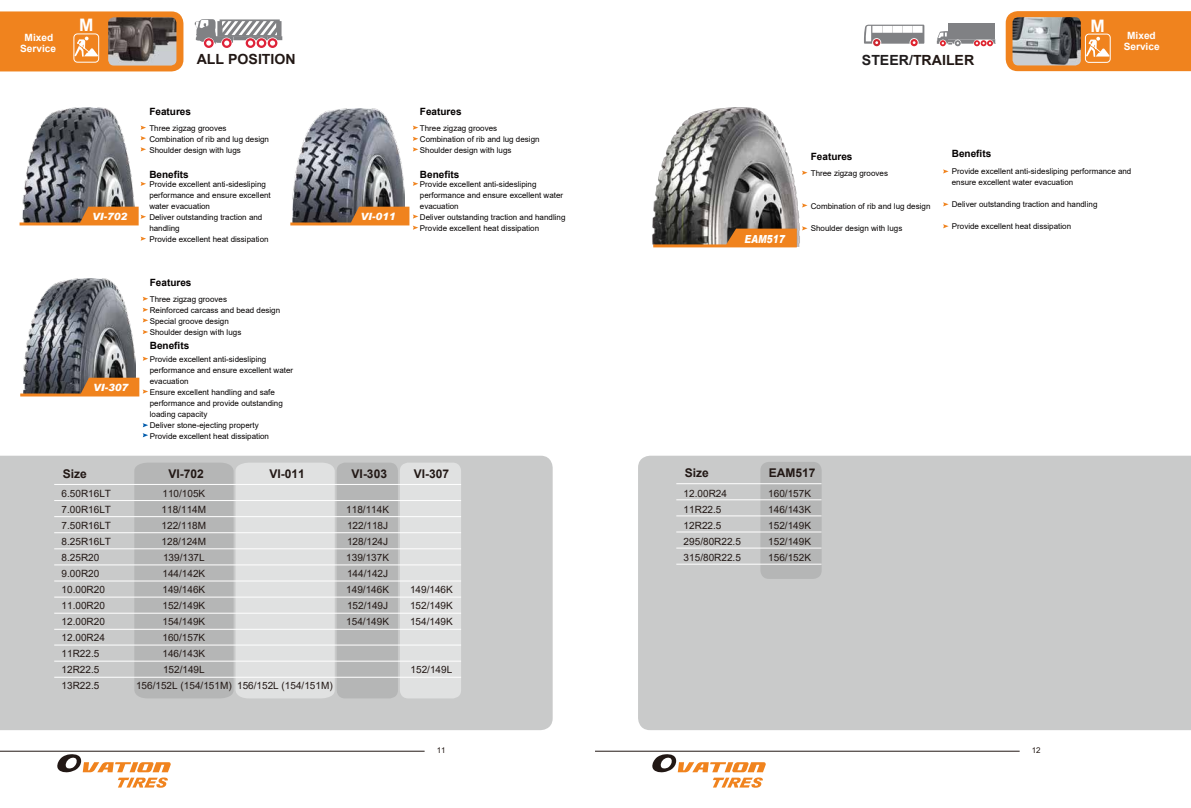
<style>
.page{position:relative;width:1191px;height:808px;background:#fff}
.page>*{position:absolute;margin:0;border:0;box-sizing:border-box;transform-origin:0 0}
.t1{font:700 17.2px "Arial";color:#fff}
.t2{font:700 14px "Arial";color:#221815}
.t3{font:700 12px "Arial";color:#221815}
.t4{font:italic 900 11.1px "Arial";color:#fff;scale:.81 1}
.t5{font:10px/16px "Arial";color:#221815;text-align:justify}
.t6{font:700 10px "Arial";color:#040000}
.t7{font:700 10px/11px "Arial";color:#fff;text-align:center}
.t8{font:italic 900 10px "Arial";color:#fff}
.t9{font:8px/11px "Arial";color:#040000}
.t10{font:8px "Arial";color:#221815}
.s1{color:#211e1f}
</style>
<div class="page">
<img style="left:652px;top:107px;width:148px;height:139px">
<div style="left:0;top:456px;width:552px;height:274px;background:#c9caca"></div>
<svg style="left:0;top:11px;width:183px;height:60px;background:#f08929"></svg>
<img style="left:108px;top:17px;width:68px;height:49px">
<div style="left:638px;top:456px;width:553px;height:274px;background:#c9caca"></div>
<hr style="left:595px;top:751px;width:424px;height:1px;background:#221815">
<svg style="left:653px;top:229px;width:143px;height:18px;background:#a96e37"></svg>
<hr style="left:0;top:751px;width:424px;height:1px;background:#221815">
<div style="left:760px;top:462px;width:61px;height:117px;background:#b5b6b6;border-radius:9px"></div>
<hr style="left:676px;top:483px;width:145px;height:1px;background:#fff">
<hr style="left:676px;top:499px;width:145px;height:1px;background:#fff">
<hr style="left:676px;top:516px;width:145px;height:1px;background:#fff">
<hr style="left:676px;top:532px;width:145px;height:1px;background:#fff">
<hr style="left:676px;top:548px;width:145px;height:1px;background:#fff">
<hr style="left:676px;top:564px;width:145px;height:1px;background:#fff">
<svg style="left:1005px;top:11px;width:186px;height:60px;background:#ef8929"></svg>
<img style="left:1012px;top:17px;width:68px;height:48px">
<svg style="left:802px;top:171px;width:5px;height:4px"></svg>
<svg style="left:802px;top:203px;width:5px;height:4px"></svg>
<svg style="left:802px;top:226px;width:5px;height:4px"></svg>
<svg style="left:943px;top:169px;width:5px;height:4px"></svg>
<svg style="left:943px;top:202px;width:5px;height:4px"></svg>
<svg style="left:943px;top:224px;width:5px;height:4px"></svg>
<div style="left:948px;top:23px;width:47px;height:16px;background:#808184"></div>
<svg style="left:936px;top:31px;width:59px;height:15px"></svg>
<svg style="left:864px;top:24px;width:60px;height:22px"></svg>
<svg style="left:195px;top:19px;width:87px;height:29px"></svg>
<img style="left:293px;top:108px;width:112px;height:99px">
<img style="left:23px;top:107px;width:112px;height:100px">
<div style="left:337px;top:463px;width:61px;height:235px;background:#b5b6b6;border-radius:8px"></div>
<svg style="left:134px;top:463px;width:201px;height:235px;background:#cbcccc"></svg>
<div style="left:400px;top:463px;width:61px;height:235px;background:#e0e1e1;border-radius:8px"></div>
<hr style="left:54px;top:484px;width:407px;height:1px;background:#fff">
<hr style="left:54px;top:500px;width:407px;height:1px;background:#fff">
<hr style="left:54px;top:516px;width:407px;height:1px;background:#fff">
<hr style="left:54px;top:532px;width:407px;height:1px;background:#fff">
<hr style="left:54px;top:548px;width:407px;height:1px;background:#fff">
<hr style="left:54px;top:565px;width:407px;height:1px;background:#fff">
<hr style="left:54px;top:581px;width:407px;height:1px;background:#fff">
<hr style="left:54px;top:597px;width:407px;height:1px;background:#fff">
<hr style="left:54px;top:613px;width:407px;height:1px;background:#fff">
<hr style="left:54px;top:629px;width:407px;height:1px;background:#fff">
<hr style="left:54px;top:645px;width:407px;height:1px;background:#fff">
<hr style="left:54px;top:661px;width:407px;height:1px;background:#fff">
<hr style="left:54px;top:677px;width:407px;height:1px;background:#fff">
<svg style="left:141px;top:126px;width:5px;height:4px"></svg>
<svg style="left:413px;top:126px;width:5px;height:4px"></svg>
<svg style="left:413px;top:137px;width:5px;height:4px"></svg>
<svg style="left:413px;top:147px;width:5px;height:5px"></svg>
<svg style="left:413px;top:182px;width:5px;height:4px"></svg>
<svg style="left:290px;top:207px;width:128px;height:23px"></svg>
<img style="left:23px;top:279px;width:113px;height:99px">
<svg style="left:143px;top:297px;width:5px;height:4px"></svg>
<svg style="left:143px;top:330px;width:5px;height:4px"></svg>
<svg style="left:143px;top:357px;width:5px;height:4px"></svg>
<svg style="left:20px;top:378px;width:128px;height:18px;background:#a67141"></svg>
<svg style="left:143px;top:423px;width:5px;height:4px"></svg>
<svg style="left:143px;top:433px;width:5px;height:4px"></svg>
<svg style="left:143px;top:318px;width:5px;height:4px"></svg>
<svg style="left:143px;top:308px;width:5px;height:4px"></svg>
<svg style="left:141px;top:136px;width:5px;height:4px"></svg>
<svg style="left:141px;top:147px;width:5px;height:4px"></svg>
<svg style="left:141px;top:182px;width:5px;height:4px"></svg>
<svg style="left:20px;top:207px;width:126px;height:18px;background:#ab7545"></svg>
<svg style="left:141px;top:237px;width:5px;height:4px"></svg>
<svg style="left:57px;top:754px;width:114px;height:34px"></svg>
<svg style="left:652px;top:754px;width:114px;height:34px"></svg>
<p class="t7" style="left:20px;top:32px;width:37px">Mixed<br>Service</p>
<h1 class="t1" style="left:79px;top:13px;width:16px">M</h1>
<h2 class="t2" style="left:197px;top:49px;width:100px">ALL POSITION</h2>
<h2 class="t2" style="left:862px;top:51px;width:114px"><span class="s1">STEER/</span>TRAILER</h2>
<p class="t6" style="left:149px;top:105px;width:43px">Features</p>
<p class="t6" style="left:420px;top:105px;width:43px">Features</p>
<h1 class="t1" style="left:1090px;top:13px;width:16px">M</h1>
<p class="t7" style="left:1123px;top:30px;width:37px">Mixed<br>Service</p>
<p class="t9" style="left:149px;top:122px;width:121px">Three zigzag grooves<br>Combination of rib and lug design<br>Shoulder design with lugs</p>
<p class="t9" style="left:149px;top:178px;width:123px">Provide excellent anti-sidesliping performance and ensure excellent water evacuation<br>Deliver outstanding traction and handling<br>Provide excellent heat dissipation</p>
<p class="t6" style="left:149px;top:168px;width:41px">Benefits</p>
<p class="t8" style="left:92px;top:211px;width:37px">VI-702</p>
<p class="t8" style="left:360px;top:211px;width:37px">VI-011</p>
<p class="t8" style="left:93px;top:382px;width:37px">VI-307</p>
<p class="t6" style="left:150px;top:276px;width:43px">Features</p>
<p class="t9" style="left:150px;top:293px;width:132px">Three zigzag grooves<br>Reinforced carcass and bead design<br>Special groove design<br>Shoulder design with lugs</p>
<p class="t9" style="left:150px;top:353px;width:145px">Provide excellent anti-sidesliping performance and ensure excellent water evacuation<br>Ensure excellent handling and safe performance and provide outstanding loading capacity<br>Deliver stone-ejecting property<br>Provide excellent heat dissipation</p>
<p class="t6" style="left:150px;top:339px;width:41px">Benefits</p>
<p class="t9" style="left:420px;top:122px;width:121px">Three zigzag grooves<br>Combination of rib and lug design<br>Shoulder design with lugs</p>
<p class="t9" style="left:420px;top:178px;width:147px">Provide excellent anti-sidesliping performance and ensure excellent water evacuation<br>Deliver outstanding traction and handling Provide excellent heat dissipation</p>
<p class="t6" style="left:420px;top:168px;width:41px">Benefits</p>
<h3 class="t4" style="left:744px;top:232px;width:51px">EAM517</h3>
<p class="t6" style="left:810px;top:150px;width:43px">Features</p>
<p class="t9" style="left:810px;top:167px;width:79px">Three zigzag grooves</p>
<p class="t9" style="left:810px;top:200px;width:121px">Combination of rib and lug design</p>
<p class="t9" style="left:810px;top:222px;width:93px">Shoulder design with lugs</p>
<p class="t6" style="left:951px;top:147px;width:41px">Benefits</p>
<p class="t9" style="left:951px;top:166px;width:181px">Provide excellent anti-sidesliping performance and ensure excellent water evacuation</p>
<p class="t9" style="left:951px;top:199px;width:147px">Deliver outstanding traction and handling</p>
<p class="t9" style="left:951px;top:221px;width:121px">Provide excellent heat dissipation</p>
<h3 class="t3" style="left:63px;top:465px;width:26px">Size</h3>
<h3 class="t3" style="left:168px;top:465px;width:37px">VI-702</h3>
<h3 class="t3" style="left:269px;top:465px;width:37px">VI-011</h3>
<h3 class="t3" style="left:352px;top:465px;width:37px">VI-303</h3>
<h3 class="t3" style="left:414px;top:465px;width:37px">VI-307</h3>
<p class="t5" style="left:62px;top:486px;width:51px;text-align:left">6.50R16LT<br>7.00R16LT<br>7.50R16LT<br>8.25R16LT<br>8.25R20<br>9.00R20<br>10.00R20<br>11.00R20<br>12.00R20<br>12.00R24<br>11R22.5<br>12R22.5<br>13R22.5</p>
<p class="t5" style="left:162px;top:486px;width:44px">110/105K</p>
<p class="t5" style="left:162px;top:502px;width:46px">118/114M</p>
<p class="t5" style="left:162px;top:518px;width:46px">122/118M</p>
<p class="t5" style="left:162px;top:534px;width:46px">128/124M</p>
<p class="t5" style="left:163px;top:550px;width:43px">139/137L</p>
<p class="t5" style="left:162px;top:566px;width:44px">144/142K</p>
<p class="t5" style="left:162px;top:582px;width:44px">149/146K</p>
<p class="t5" style="left:162px;top:598px;width:44px">152/149K</p>
<p class="t5" style="left:162px;top:614px;width:44px">154/149K</p>
<p class="t5" style="left:162px;top:630px;width:44px">160/157K</p>
<p class="t5" style="left:162px;top:646px;width:44px">146/143K</p>
<p class="t5" style="left:163px;top:662px;width:43px">152/149L</p>
<p class="t5" style="left:136px;top:678px;width:198px">156/152L (154/151M) 156/152L (154/151M)</p>
<p class="t5" style="left:346px;top:502px;width:44px">118/114K 122/118J 128/124J 139/137K 144/142J 149/146K 152/149J 154/149K</p>
<p class="t5" style="left:410px;top:582px;width:44px">149/146K 152/149K 154/149K</p>
<p class="t5" style="left:410px;top:662px;width:43px">152/149L</p>
<p class="t10" style="left:437px;top:745px;width:10px">11</p>
<h3 class="t3" style="left:685px;top:465px;width:26px">Size</h3>
<h3 class="t3" style="left:769px;top:465px;width:48px">EAM517</h3>
<p class="t5" style="left:683px;top:485px;width:59px;text-align:left">12.00R24<br>11R22.5<br>12R22.5<br>295/80R22.5<br>315/80R22.5</p>
<p class="t5" style="left:768px;top:485px;width:44px">160/157K 146/143K 152/149K 152/149K 156/152K</p>
<p class="t10" style="left:1031px;top:745px;width:10px">12</p>
</div>
